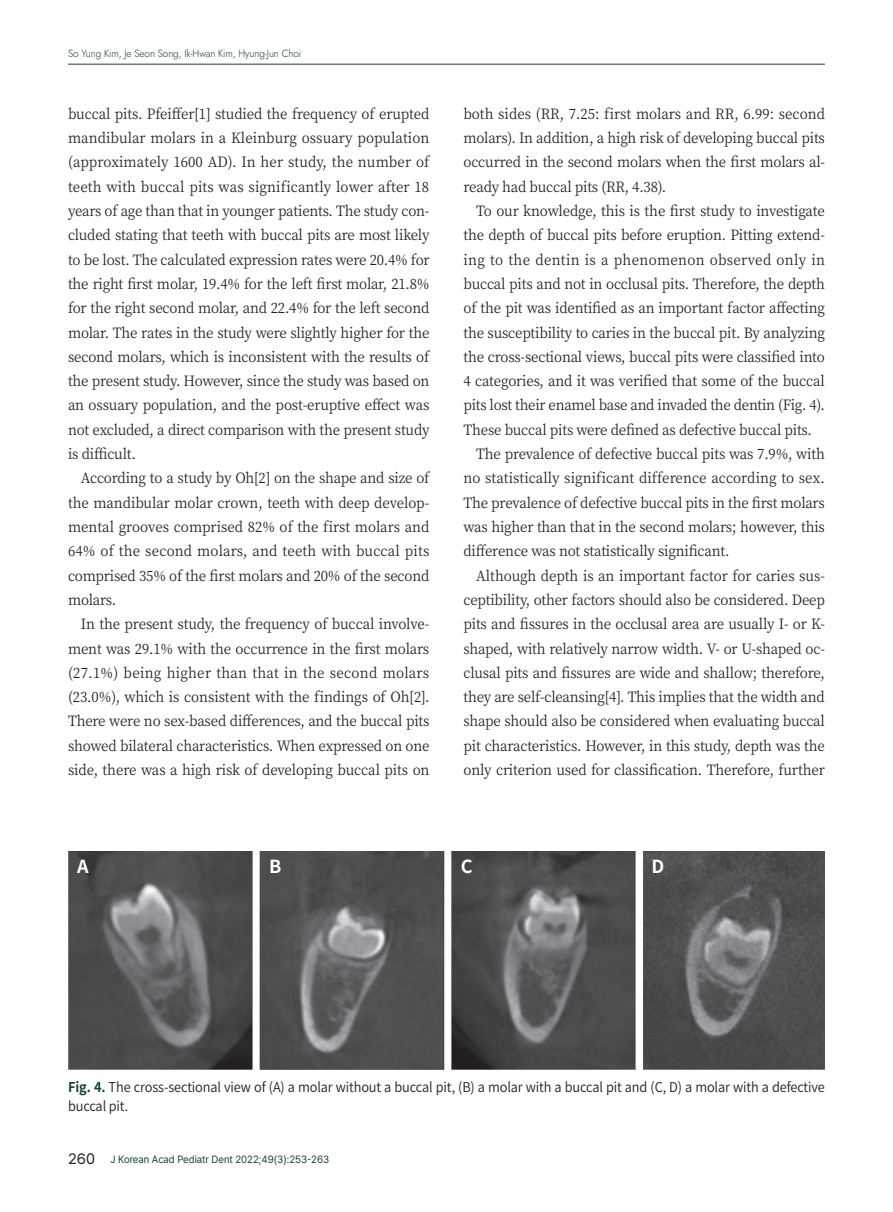
<style>
.page{position:relative;width:893px;height:1212px;background:#fff}
.page>*{position:absolute;margin:0;border:0;box-sizing:border-box;transform-origin:0 0}
.t1{font:700 18px "Noto Sans CJ Kkr";color:#fff}
.t2{font:14.25px/24.3px "Noto Serif CJ Kkr";letter-spacing:-.015em;color:#231f20;text-align:justify;scale:.95 1}
.t3{font:14.25px "Noto Serif CJ Kkr";letter-spacing:.02em;color:#231f20;scale:.95 1}
.t4{font:600 13.5px/19.5px "Noto Sans CJ Kkr";letter-spacing:-.01em;color:#231f20;scale:.95 1}
.t5{font:300 10.5px "Jost";letter-spacing:-.01em;color:#16452c;scale:.95 1}
.t6{font:10.5px "Pretendard";color:#16452c;scale:.95 1}
.s1{font-weight:700;color:#16452c}
.s2{font-size:15px;color:#231f20}
</style>
<div class="page">
<hr style="left:68px;top:64px;width:757px;height:1px;background:#16452c">
<img style="left:68px;top:851px;width:757px;height:218px">
<p class="t5" style="left:68px;top:46px;width:247px">So Yung Kim, Je Seon Song, Ik-Hwan Kim, Hyung-Jun Choi</p>
<p class="t2" style="left:68px;top:102px;width:382px">buccal pits. Pfeiffer[1] studied the frequency of erupted mandibular molars in a Kleinburg ossuary population (approximately 1600 AD). In her study, the number of teeth with buccal pits was significantly lower after 18 years of age than that in younger patients. The study con&shy;cluded stating that teeth with buccal pits are most likely to be lost. The calculated expression rates were 20.4% for the right first molar, 19.4% for the left first molar, 21.8% for the right second molar, and 22.4% for the left second molar. The rates in the study were slightly higher for the second molars, which is inconsistent with the results of the present study. However, since the study was based on an ossuary population, and the post-eruptive effect was not excluded, a direct comparison with the present study is difficult.</p>
<p class="t2" style="left:68px;top:466px;width:382px;text-indent:13px">According to a study by Oh[2] on the shape and size of the mandibular molar crown, teeth with deep develop&shy;mental grooves comprised 82% of the first molars and 64% of the second molars, and teeth with buccal pits comprised 35% of the first molars and 20% of the second molars.</p>
<p class="t2" style="left:68px;top:612px;width:382px;text-indent:13px">In the present study, the frequency of buccal involve&shy;ment was 29.1% with the occurrence in the first molars (27.1%) being higher than that in the second molars (23.0%), which is consistent with the findings of Oh[2].<br>There were no sex-based differences, and the buccal pits showed bilateral characteristics. When expressed on one side, there was a high risk of developing buccal pits on</p>
<p class="t2" style="left:463px;top:102px;width:382px">both sides (RR, 7.25: first molars and RR, 6.99: second molars). In addition, a high risk of developing buccal pits occurred in the second molars when the first molars al&shy;ready had buccal pits (RR, 4.38).</p>
<p class="t2" style="left:476px;top:199px;width:369px">To our knowledge, this is the first study to investigate</p>
<p class="t2" style="left:463px;top:223px;width:382px">the depth of buccal pits before eruption. Pitting extend-</p>
<p class="t3" style="left:463px;top:251px;width:382px">ing to the dentin is a phenomenon observed only in</p>
<p class="t2" style="left:463px;top:272px;width:382px">buccal pits and not in occlusal pits. Therefore, the depth</p>
<p class="t2" style="left:463px;top:296px;width:382px">of the pit was identified as an important factor affecting</p>
<p class="t2" style="left:463px;top:320px;width:382px">the susceptibility to caries in the buccal pit. By analyzing</p>
<p class="t2" style="left:463px;top:345px;width:382px">the cross-sectional views, buccal pits were classified into</p>
<p class="t2" style="left:463px;top:369px;width:382px">4 categories, and it was verified that some of the buccal</p>
<p class="t2" style="left:463px;top:393px;width:382px">pits lost their enamel base and invaded the dentin (Fig. 4).</p>
<p class="t2" style="left:463px;top:418px;width:368px">These buccal pits were defined as defective buccal pits.</p>
<p class="t2" style="left:476px;top:442px;width:369px">The prevalence of defective buccal pits was 7.9%, with</p>
<p class="t2" style="left:463px;top:466px;width:382px">no statistically significant difference according to sex.</p>
<p class="t2" style="left:463px;top:491px;width:382px">The prevalence of defective buccal pits in the first molars</p>
<p class="t2" style="left:463px;top:515px;width:382px">was higher than that in the second molars; however, this</p>
<p class="t2" style="left:463px;top:539px;width:281px">difference was not statistically significant.</p>
<p class="t2" style="left:476px;top:563px;width:369px">Although depth is an important factor for caries sus-</p>
<p class="t2" style="left:463px;top:588px;width:382px">ceptibility, other factors should also be considered. Deep</p>
<p class="t2" style="left:463px;top:612px;width:382px">pits and fissures in the occlusal area are usually I- or K-</p>
<p class="t2" style="left:463px;top:636px;width:382px">shaped, with relatively narrow width. V- or U-shaped oc-</p>
<p class="t2" style="left:463px;top:661px;width:382px">clusal pits and fissures are wide and shallow; therefore,</p>
<p class="t2" style="left:463px;top:685px;width:382px">they are self-cleansing[4]. This implies that the width and</p>
<p class="t2" style="left:463px;top:709px;width:382px">shape should also be considered when evaluating buccal</p>
<p class="t2" style="left:463px;top:734px;width:382px">pit characteristics. However, in this study, depth was the</p>
<p class="t2" style="left:463px;top:758px;width:382px">only criterion used for classification. Therefore, further</p>
<p class="t1" style="left:77px;top:856px;width:13px">A</p>
<p class="t1" style="left:269px;top:856px;width:14px">B</p>
<p class="t1" style="left:461px;top:856px;width:13px">C</p>
<p class="t1" style="left:652px;top:856px;width:14px">D</p>
<p class="t4" style="left:68px;top:1077px;width:798px"><span class="s1">Fig. 4.</span> The cross-sectional view of (A) a molar without a buccal pit, (B) a molar with a buccal pit and (C, D) a molar with a defective buccal pit.</p>
<p class="t6" style="left:68px;top:1151px;width:277px"><span class="s2">260</span> J Korean Acad Pediatr Dent 2022;49(3):253-263</p>
</div>
